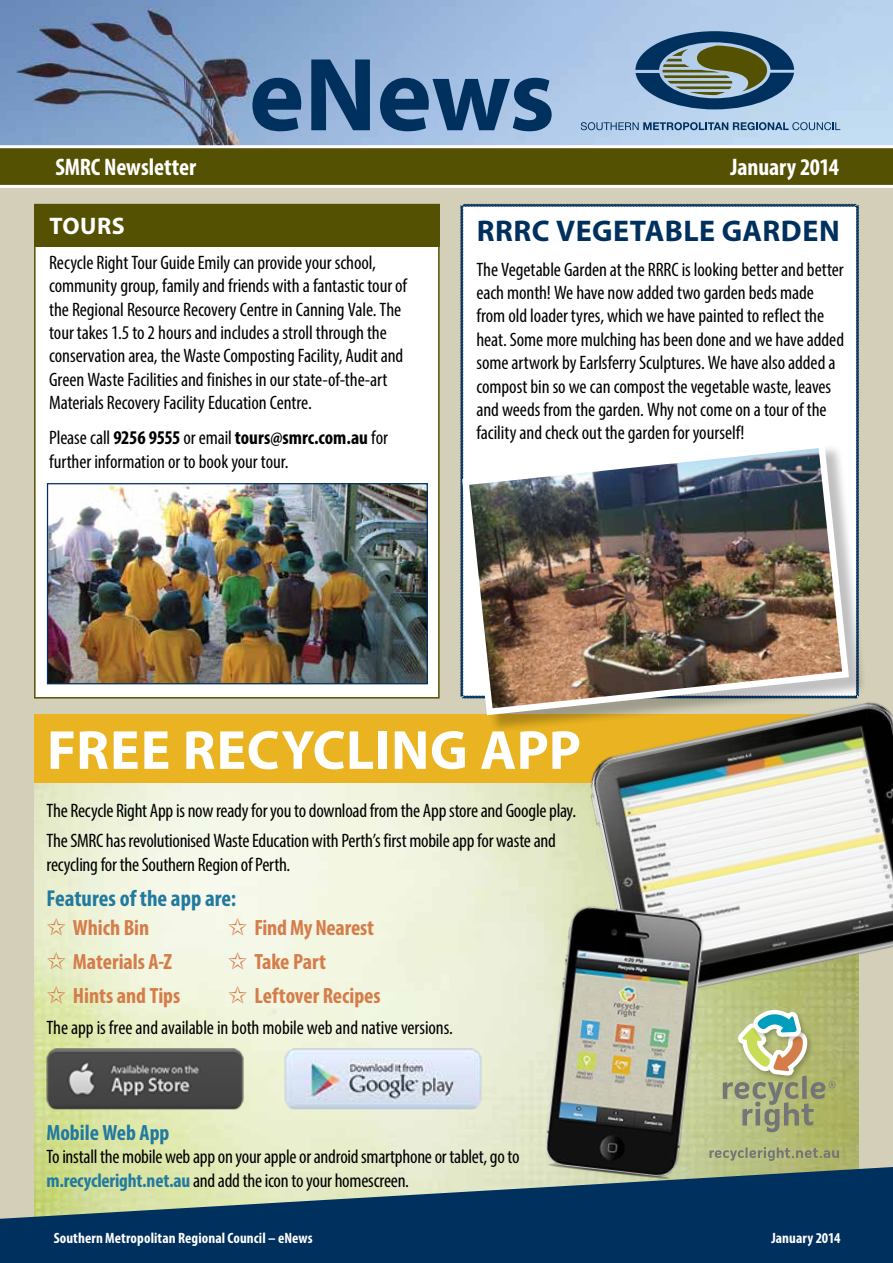
<style>
.page{position:relative;width:893px;height:1263px;background:#fff}
.page>*{position:absolute;margin:0;border:0;box-sizing:border-box;transform-origin:0 0}
.t1{font:700 105px "Myriad Pro";letter-spacing:-.005em;color:#00305e}
.t2{font:700 55.5px "Myriad Pro";letter-spacing:.01em;color:#fff}
.t3{font:700 30px "Myriad Pro";letter-spacing:.015em;color:#00305e}
.t4{font:700 condensed 24px "Myriad Pro";color:#fff}
.t5{font:700 24px "Myriad Pro";letter-spacing:.015em;color:#fff}
.t6{font:700 condensed 23.1px "Myriad Pro";color:#227a9f}
.t7{font:700 condensed 22.2px "Myriad Pro";color:#d57d4a}
.t8{font:700 condensed 22.2px "Myriad Pro";color:#227a9f}
.t9{font:condensed 19.5px/23.4px "Myriad Pro";letter-spacing:-.005em;color:#000}
.t10{font:700 condensed 15px "Myriad Pro";letter-spacing:.005em;color:#fff}
.s1{font-weight:700}
.s2{font-weight:700;color:#227a9f}
</style>
<div class="page">
<div style="left:0;top:160px;width:893px;height:1096px;background:#d3cfb8"></div>
<img style="left:35px;top:782px;width:823px;height:385px">
<div style="left:34px;top:714px;width:825px;height:68px;background:#e9b321"></div>
<img style="left:0;top:0;width:893px;height:145px">
<svg style="left:0;top:145px;width:893px;height:43px;background:#6d6a26"></svg>
<svg style="left:0;top:1167px;width:893px;height:96px;background:#365c72"></svg>
<svg style="left:635px;top:31px;width:159px;height:78px;background:#5d7987"></svg>
<svg style="left:581px;top:122px;width:259px;height:8px;background:#7093b4"></svg>
<div style="left:460px;top:203px;width:399px;height:241px;background:#fff"></div>
<div style="left:465px;top:444px;width:402px;height:289px;background:#000;opacity:.25"></div>
<img style="left:460px;top:438px;width:392px;height:281px">
<div style="left:34px;top:204px;width:406px;height:494px;background:#fff;border:2px solid #555102"></div>
<img style="left:49px;top:485px;width:377px;height:197px">
<div style="left:47px;top:483px;width:381px;height:201px;border:1px solid #00305e"></div>
<svg style="left:719px;top:1147px;width:120px;height:14px;background:#a2a878"></svg>
<svg style="left:723px;top:1006px;width:112px;height:126px;background:#afb885"></svg>
<img style="left:285px;top:1049px;width:197px;height:62px">
<img style="left:47px;top:1049px;width:197px;height:62px">
<img style="left:577px;top:694px;width:316px;height:312px">
<img style="left:535px;top:891px;width:184px;height:299px">
<div style="left:34px;top:204px;width:406px;height:42px;background:#555102"></div>
<svg style="left:47px;top:917px;width:18px;height:18px"></svg>
<svg style="left:229px;top:917px;width:18px;height:18px"></svg>
<svg style="left:47px;top:951px;width:18px;height:18px"></svg>
<svg style="left:229px;top:951px;width:18px;height:18px"></svg>
<svg style="left:47px;top:985px;width:18px;height:18px"></svg>
<svg style="left:229px;top:985px;width:18px;height:18px"></svg>
<p class="t4" style="left:56px;top:152px;width:142px">SMRC Newsletter</p>
<h1 class="t1" style="left:249px;top:26px;width:307px">eNews</h1>
<p class="t4" style="left:730px;top:152px;width:110px">January 2014</p>
<p class="t5" style="left:49px;top:210px;width:77px">TOURS</p>
<p class="t9" style="left:49px;top:250px;width:359px">Recycle Right Tour Guide Emily can provide your school, community group, family and friends with a fantastic tour of the Regional Resource Recovery Centre in Canning Vale. The tour takes 1.5 to 2 hours and includes a stroll through the conservation area, the Waste Composting Facility, Audit and Green Waste Facilities and finishes in our state-of-the-art Materials Recovery Facility Education Centre.</p>
<p class="t9" style="left:49px;top:426px;width:340px">Please call <span class="s1">9256 9555</span> or email <span class="s1">tours@smrc.com.au</span> for further information or to book your tour.</p>
<h3 class="t3" style="left:477px;top:211px;width:365px">RRRC VEGETABLE GARDEN</h3>
<p class="t9" style="left:476px;top:257px;width:369px">The Vegetable Garden at the RRRC is looking better and better each month! We have now added two garden beds made from old loader tyres, which we have painted to reflect the heat. Some more mulching has been done and we have added some artwork by Earlsferry Sculptures. We have also added a compost bin so we can compost the vegetable waste, leaves and weeds from the garden. Why not come on a tour of the facility and check out the garden for yourself!</p>
<h2 class="t2" style="left:47px;top:714px;width:536px">FREE RECYCLING APP</h2>
<p class="t9" style="left:46px;top:794px;width:531px;line-height:30.8px">The Recycle Right App is now ready for you to download from the App store and Google play.<br>The SMRC has revolutionised Waste Education with Perth’s first mobile app for waste and</p>
<p class="t9" style="left:46px;top:852px;width:245px">recycling for the Southern Region of Perth.</p>
<p class="t6" style="left:46px;top:884px;width:191px">Features of the app are:</p>
<p class="t7" style="left:73px;top:913px;width:78px">Which Bin</p>
<p class="t7" style="left:254px;top:913px;width:121px">Find My Nearest</p>
<p class="t7" style="left:73px;top:947px;width:101px">Materials A-Z</p>
<p class="t7" style="left:254px;top:947px;width:73px">Take Part</p>
<p class="t7" style="left:73px;top:981px;width:109px">Hints and Tips</p>
<p class="t7" style="left:254px;top:981px;width:128px">Leftover Recipes</p>
<p class="t9" style="left:46px;top:1016px;width:408px">The app is free and available in both mobile web and native versions.</p>
<p class="t8" style="left:46px;top:1118px;width:125px">Mobile Web App</p>
<p class="t9" style="left:46px;top:1145px;width:475px">To install the mobile web app on your apple or android smartphone or tablet, go to <span class="s2">m.recycleright.net.au</span> and add the icon to your homescreen.</p>
<p class="t10" style="left:54px;top:1228px;width:260px">Southern Metropolitan Regional Council – eNews</p>
<p class="t10" style="left:771px;top:1228px;width:70px">January 2014</p>
</div>
